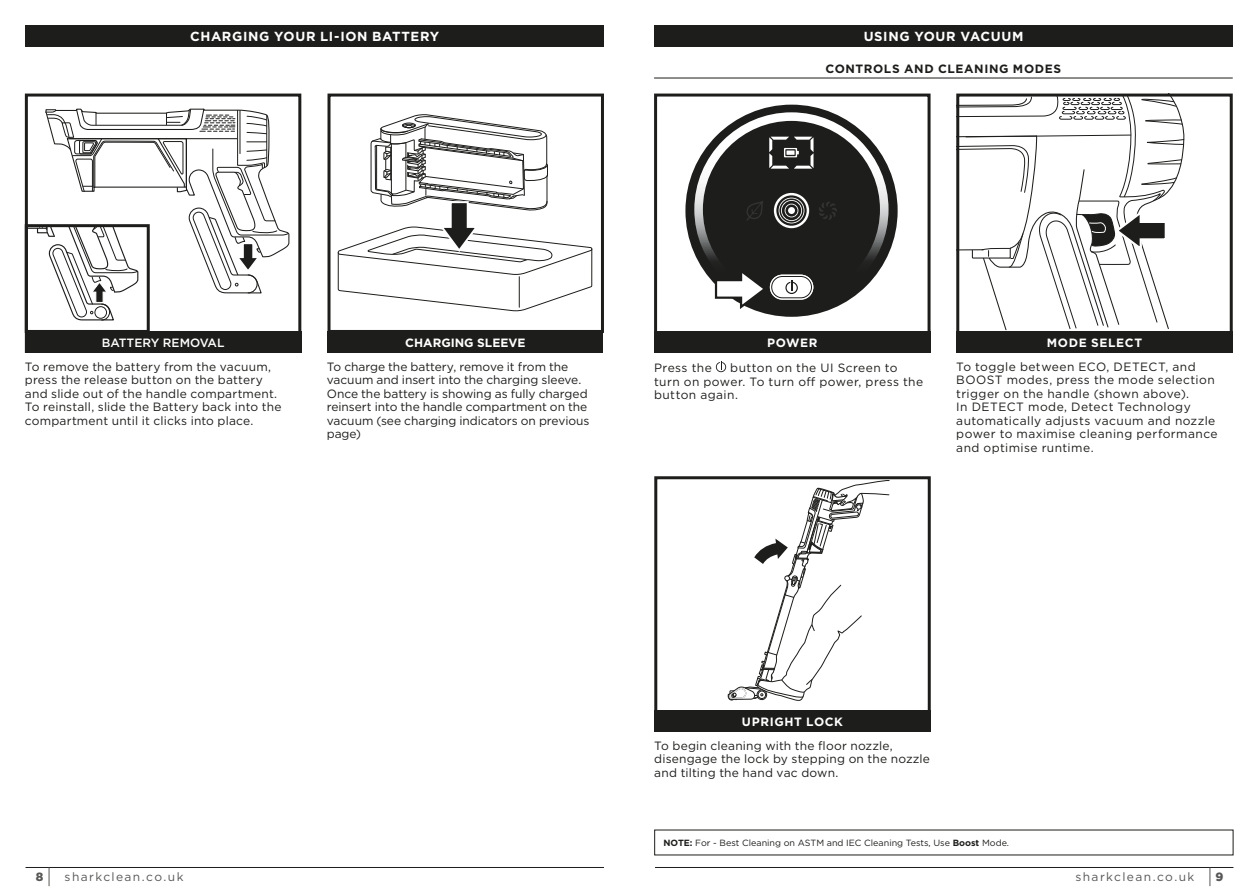
<style>
.page{position:relative;width:1259px;height:893px;background:#fff}
.page>*{position:absolute;margin:0;border:0;box-sizing:border-box;transform-origin:0 0}
.t1{font:700 13.2px "Gotham";letter-spacing:.05em;color:#fff}
.t2{font:12px/13.5px "Gotham";letter-spacing:.035em;color:#1d1d1b}
.t3{font:12px/13.5px "Gotham";letter-spacing:.015em;color:#1d1d1b}
.t4{font:12px/13.5px "Gotham";letter-spacing:-.005em;color:#1d1d1b}
.t5{font:12px "Gotham";letter-spacing:.115em;color:#575756}
.t6{font:700 12px "Gotham";letter-spacing:.045em;color:#fff}
.t7{font:700 12px "Gotham";letter-spacing:.055em;color:#1d1d1b}
.t8{font:700 12px "Gotham";color:#fff}
.t9{font:500 12px "Gotham";color:#fff}
.t10{font:900 12px "Gotham";color:#575756}
.t11{font:9px "Gotham";color:#1d1d1b}
.s1{font-weight:700}
</style>
<div class="page">
<hr style="left:655px;top:867px;width:578px;height:1px;background:#1d1d1b">
<svg style="left:1209px;top:867px;width:1px;height:19px"></svg>
<hr style="left:26px;top:867px;width:578px;height:1px;background:#1d1d1b">
<svg style="left:49px;top:867px;width:1px;height:19px"></svg>
<div style="left:26px;top:26px;width:578px;height:21px;background:#1d1d1b"></div>
<div style="left:327px;top:332px;width:276px;height:21px;background:#1d1d1b"></div>
<div style="left:25px;top:94px;width:276px;height:259px;border:3px solid #1d1d1b"></div>
<div style="left:25px;top:224px;width:125px;height:109px;border:3px solid #1d1d1b"></div>
<div style="left:25px;top:332px;width:276px;height:21px;background:#1d1d1b"></div>
<div style="left:327px;top:94px;width:277px;height:239px;border:3px solid #1d1d1b"></div>
<svg style="left:337px;top:114px;width:256px;height:198px"></svg>
<svg style="left:26px;top:108px;width:264px;height:213px"></svg>
<hr style="left:654px;top:78px;width:578px;height:1px;background:#1d1d1b">
<div style="left:654px;top:26px;width:578px;height:21px;background:#1d1d1b"></div>
<svg style="left:716px;top:361px;width:10px;height:11px"></svg>
<div style="left:654px;top:332px;width:276px;height:21px;background:#1d1d1b"></div>
<div style="left:956px;top:332px;width:276px;height:21px;background:#1d1d1b"></div>
<div style="left:654px;top:476px;width:276px;height:255px;border:3px solid #1d1d1b"></div>
<div style="left:654px;top:710px;width:276px;height:21px;background:#1d1d1b"></div>
<svg style="left:727px;top:480px;width:162px;height:221px"></svg>
<svg style="left:956px;top:94px;width:228px;height:237px"></svg>
<div style="left:654px;top:94px;width:276px;height:259px;border:3px solid #1d1d1b"></div>
<svg style="left:685px;top:105px;width:212px;height:212px"></svg>
<p class="t1" style="left:190px;top:28px;width:250px">CHARGING YOUR LI-ION BATTERY</p>
<p class="t1" style="left:863px;top:28px;width:161px">USING YOUR VACUUM</p>
<p class="t7" style="left:825px;top:61px;width:237px">CONTROLS AND CLEANING MODES</p>
<p class="t9" style="left:102px;top:335px;width:124px">BATTERY REMOVAL</p>
<p class="t3" style="left:25px;top:359px;width:258px">To remove the battery from the vacuum, press the release button on the battery and slide out of the handle compartment.<br>To reinstall, slide the Battery back into the compartment until it clicks into place.</p>
<p class="t8" style="left:405px;top:335px;width:122px">CHARGING SLEEVE</p>
<p class="t4" style="left:327px;top:359px;width:264px">To charge the battery, remove it from the vacuum and insert into the charging sleeve.<br>Once the battery is showing as fully charged reinsert into the handle compartment on the vacuum (see charging indicators on previous page)</p>
<p class="t6" style="left:767px;top:335px;width:52px">POWER</p>
<p class="t6" style="left:1046px;top:335px;width:97px">MODE SELECT</p>
<p class="t2" style="left:654px;top:361px;width:271px;text-indent:76px">button on the UI Screen to turn on power. To turn off power, press the button again.</p>
<p class="t2" style="left:956px;top:359px;width:263px">To toggle between ECO, DETECT, and BOOST modes, press the mode selection trigger on the handle (shown above).<br>In DETECT mode, Detect Technology automatically adjusts vacuum and nozzle power to maximise cleaning performance and optimise runtime.</p>
<p class="t2" style="left:654px;top:361px;width:59px">Press the</p>
<p class="t6" style="left:742px;top:713px;width:103px">UPRIGHT LOCK</p>
<p class="t3" style="left:654px;top:739px;width:277px">To begin cleaning with the floor nozzle, disengage the lock by stepping on the nozzle and tilting the hand vac down.</p>
<p class="t11" style="left:663px;top:837px;width:347px"><span class="s1">NOTE:</span> For - Best Cleaning on ASTM and IEC Cleaning Tests, Use <span class="s1">Boost</span> Mode.</p>
<p class="t10" style="left:36px;top:869px;width:9px">8</p>
<p class="t5" style="left:65px;top:869px;width:120px">sharkclean.co.uk</p>
<p class="t5" style="left:1075px;top:869px;width:120px">sharkclean.co.uk</p>
<p class="t10" style="left:1215px;top:869px;width:9px">9</p>
</div>
